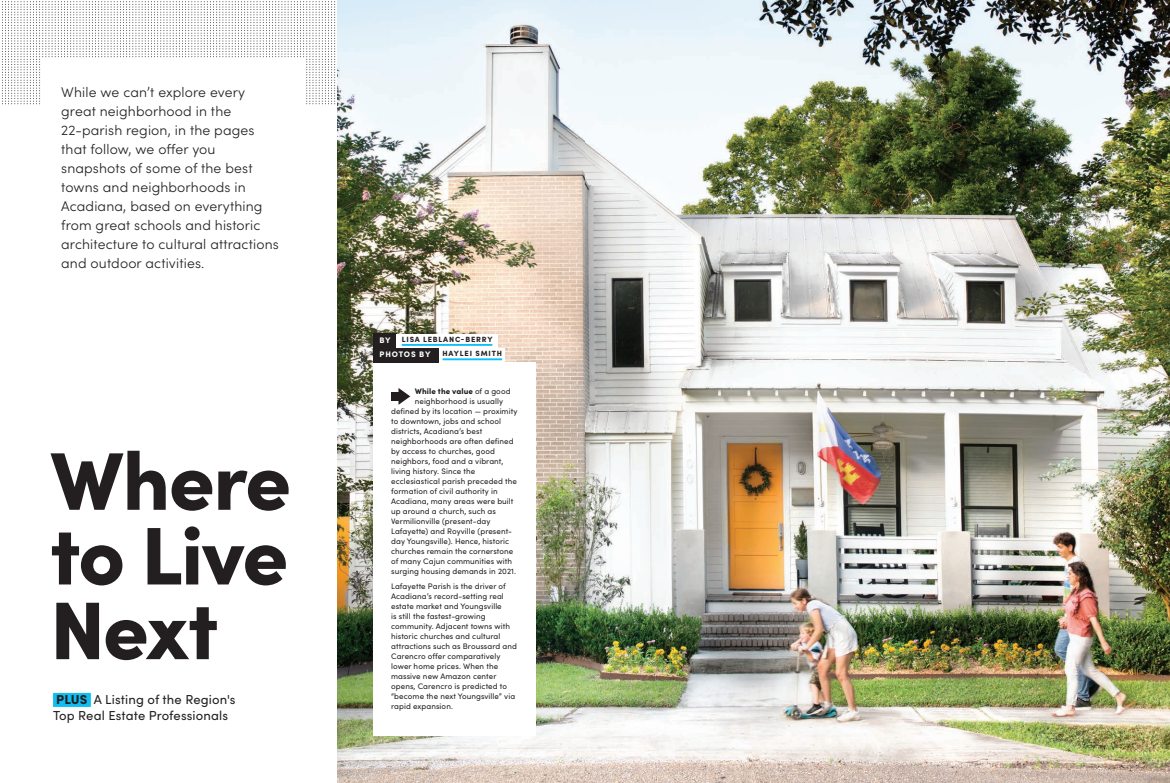
<style>
.page{position:relative;width:1170px;height:783px;background:#fff}
.page>*{position:absolute;margin:0;border:0;box-sizing:border-box;transform-origin:0 0}
.t1{font:900 81.9px/74.7px "Sofia Pro";letter-spacing:-.02em;color:#231f20;text-align:justify}
.t2{font:300 14px/19px "Sofia Pro";letter-spacing:.01em;color:#231f20}
.t3{font:13px/16px "Sofia Pro";letter-spacing:.01em;color:#231f20}
.t4{font:8px/10px "Sofia Pro";letter-spacing:.01em;color:#231f20}
.t5{font:900 8px "Sofia Pro";letter-spacing:.01em;color:#231f20}
.t6{font:900 8px "Sofia Pro";letter-spacing:.085em;color:#fff}
.t7{font:900 7.5px/14.4px "Sofia Pro";letter-spacing:.11em;color:#231f20}
.s1{font-weight:900}
.s2{font-weight:400}
</style>
<div class="page">
<img style="left:585px;top:0;width:585px;height:783px">
<svg style="left:2px;top:1px;width:658px;height:103px"></svg>
<div style="left:42px;top:58px;width:262px;height:290px;background:#fff"></div>
<img style="left:338px;top:0;width:247px;height:783px">
<div style="left:53px;top:693px;width:38px;height:14px;background:#0dbff2"></div>
<div style="left:373px;top:362px;width:163px;height:373px;background:#fff"></div>
<svg style="left:399px;top:388px;width:11px;height:17px"></svg>
<div style="left:391px;top:392px;width:9px;height:8px;background:#231f20"></div>
<div style="left:373px;top:348px;width:66px;height:14px;background:#231f20"></div>
<div style="left:373px;top:334px;width:24px;height:14px;background:#231f20"></div>
<div style="left:397px;top:334px;width:101px;height:14px;background:#fff"></div>
<div style="left:439px;top:348px;width:66px;height:14px;background:#fff"></div>
<hr style="left:402px;top:344px;width:90px;height:2px;background:#0dbff2">
<hr style="left:443px;top:358px;width:59px;height:2px;background:#0dbff2">
<p class="t2" style="left:61px;top:82px;width:219px">While we can’t explore every great neighborhood in the<br>22-parish region, in the pages that follow, we offer you snapshots of some of the best towns and neighborhoods in<br>Acadiana, based on everything from great schools and historic architecture to cultural attractions and outdoor activities.</p>
<p class="t1" style="left:50px;top:436px;width:243px">Where to Live Next</p>
<p class="t3" style="left:53px;top:691px;width:184px"><span class="s1">PLUS</span> A Listing of the Region's<br>Top Real Estate Professionals</p>
<p class="t6" style="left:379px;top:334px;width:13px">BY</p>
<p class="t7" style="left:443px;top:332px;width:61px;text-indent:-41px">LISA LEBLANC-BERRY<br>HAYLEI SMITH</p>
<p class="t6" style="left:379px;top:348px;width:53px">PHOTOS BY</p>
<p class="t5" style="left:415px;top:385px;width:97px">While the value <span class="s2">of a good</span></p>
<p class="t4" style="left:415px;top:396px;width:90px">neighborhood is usually</p>
<p class="t4" style="left:391px;top:406px;width:128px">defined by its location — proximity</p>
<p class="t4" style="left:391px;top:416px;width:111px">to downtown, jobs and school</p>
<p class="t4" style="left:391px;top:426px;width:93px">districts, Acadiana’s best</p>
<p class="t4" style="left:391px;top:436px;width:124px">neighborhoods are often defined</p>
<p class="t4" style="left:391px;top:446px;width:106px">by access to churches, good</p>
<p class="t4" style="left:391px;top:456px;width:114px">neighbors, food and a vibrant,</p>
<p class="t4" style="left:391px;top:466px;width:86px">living history. Since the</p>
<p class="t4" style="left:391px;top:476px;width:127px">ecclesiastical parish preceded the</p>
<p class="t4" style="left:391px;top:486px;width:108px">formation of civil authority in</p>
<p class="t4" style="left:391px;top:496px;width:124px">Acadiana, many areas were built</p>
<p class="t4" style="left:391px;top:506px;width:106px">up around a church, such as</p>
<p class="t4" style="left:391px;top:516px;width:101px">Vermilionville (present-day</p>
<p class="t4" style="left:391px;top:526px;width:122px">Lafayette) and Royville (present-</p>
<p class="t4" style="left:391px;top:536px;width:120px">day Youngsville). Hence, historic</p>
<p class="t4" style="left:391px;top:546px;width:124px">churches remain the cornerstone</p>
<p class="t4" style="left:391px;top:556px;width:122px">of many Cajun communities with</p>
<p class="t4" style="left:391px;top:566px;width:126px">surging housing demands in 2021.</p>
<p class="t4" style="left:391px;top:581px;width:127px">Lafayette Parish is the driver of<br>Acadiana’s record-setting real estate market and Youngsville<br>is still the fastest-growing community. Adjacent towns with historic churches and cultural attractions such as Broussard and<br>Carencro offer comparatively lower home prices. When the massive new Amazon center opens, Carencro is predicted to “become the next Youngsville” via rapid expansion.</p>
</div>
